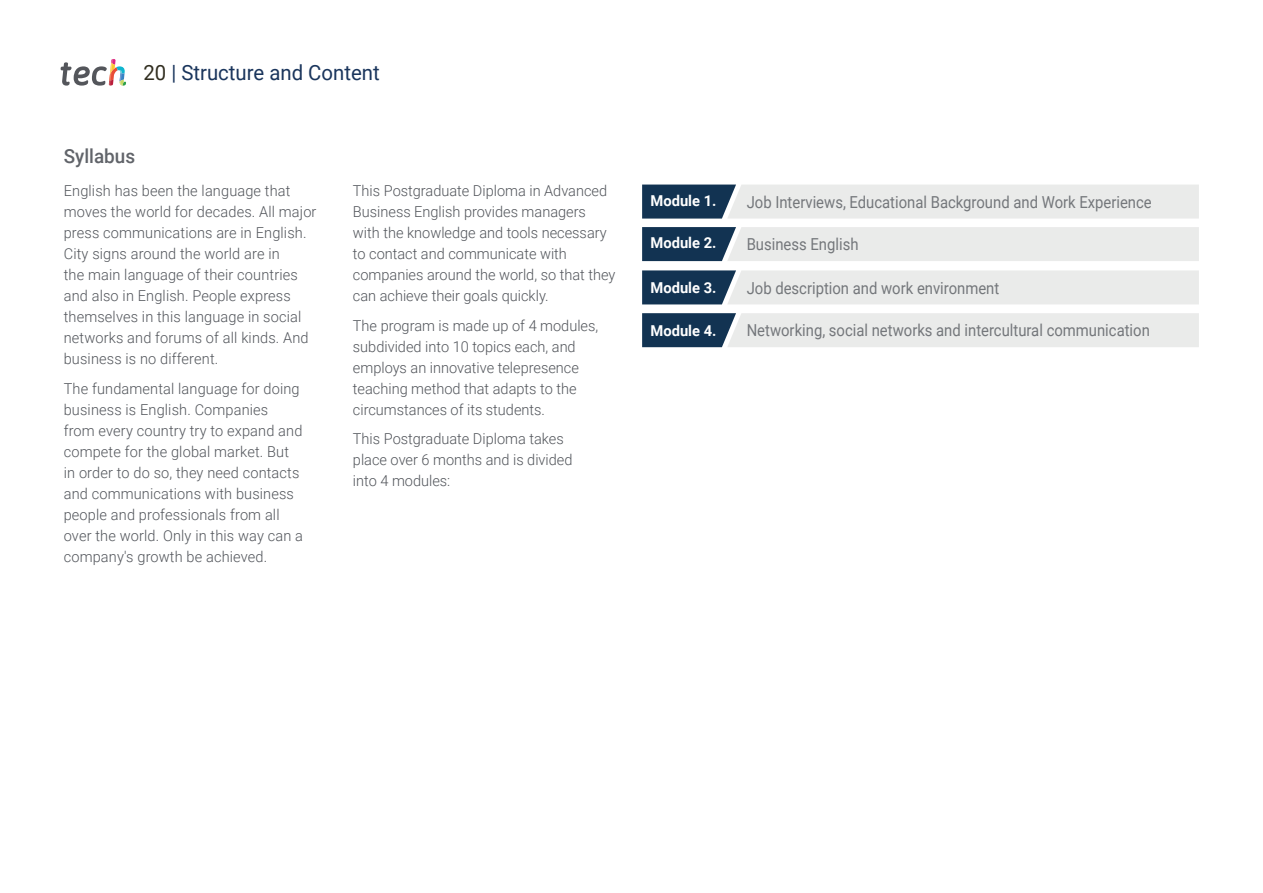
<style>
.page{position:relative;width:1263px;height:893px;background:#fff}
.page>*{position:absolute;margin:0;border:0;box-sizing:border-box;transform-origin:0 0}
.t1{font:21px "Roboto";color:#1a355c}
.t2{font:500 19.5px "Roboto";color:#61646a}
.t3{font:16.5px "Roboto";color:#74777b;scale:.9 1}
.t4{font:300 15px/21px "Roboto";letter-spacing:.01em;color:#52555b}
.t5{font:700 15px "Roboto";color:#fff}
.s1{color:#312e20}
</style>
<div class="page">
<svg style="left:642px;top:185px;width:557px;height:34px;background:#c9cfd3"></svg>
<svg style="left:642px;top:270px;width:557px;height:34px;background:#c9cfd3"></svg>
<svg style="left:61px;top:59px;width:65px;height:27px"></svg>
<svg style="left:642px;top:313px;width:557px;height:34px;background:#c8ced2"></svg>
<svg style="left:642px;top:227px;width:557px;height:34px;background:#c8ced2"></svg>
<h1 class="t1" style="left:144px;top:57px;width:238px"><span class="s1">20</span> | Structure and Content</h1>
<h2 class="t2" style="left:64px;top:143px;width:73px">Syllabus</h2>
<p class="t4" style="left:64px;top:180px;width:254px">English has been the language that moves the world for decades. All major press communications are in English.<br>City signs around the world are in<br>the main language of their countries and also in English. People express themselves in this language in social networks and forums of all kinds. And business is no different.</p>
<p class="t4" style="left:64px;top:377px;width:241px">The fundamental language for doing business is English. Companies from every country try to expand and compete for the global market. But in order to do so, they need contacts and communications with business people and professionals from all over the world. Only in this way can a company's growth be achieved.</p>
<p class="t4" style="left:353px;top:180px;width:264px">This Postgraduate Diploma in Advanced Business English provides managers with the knowledge and tools necessary to contact and communicate with companies around the world, so that they can achieve their goals quickly.</p>
<p class="t4" style="left:353px;top:314px;width:247px">The program is made up of 4 modules, subdivided into 10 topics each, and employs an innovative telepresence teaching method that adapts to the circumstances of its students.</p>
<p class="t4" style="left:353px;top:428px;width:221px">This Postgraduate Diploma takes place over 6 months and is divided into 4 modules:</p>
<p class="t5" style="left:651px;top:190px;width:67px">Module 1.</p>
<p class="t3" style="left:747px;top:190px;width:451px">Job Interviews, Educational Background and Work Experience</p>
<p class="t5" style="left:651px;top:233px;width:67px">Module 2.</p>
<p class="t3" style="left:747px;top:233px;width:126px">Business English</p>
<p class="t3" style="left:747px;top:276px;width:282px">Job description and work environment</p>
<p class="t5" style="left:651px;top:277px;width:67px">Module 3.</p>
<p class="t5" style="left:651px;top:320px;width:67px">Module 4.</p>
<p class="t3" style="left:747px;top:318px;width:449px">Networking, social networks and intercultural communication</p>
</div>
